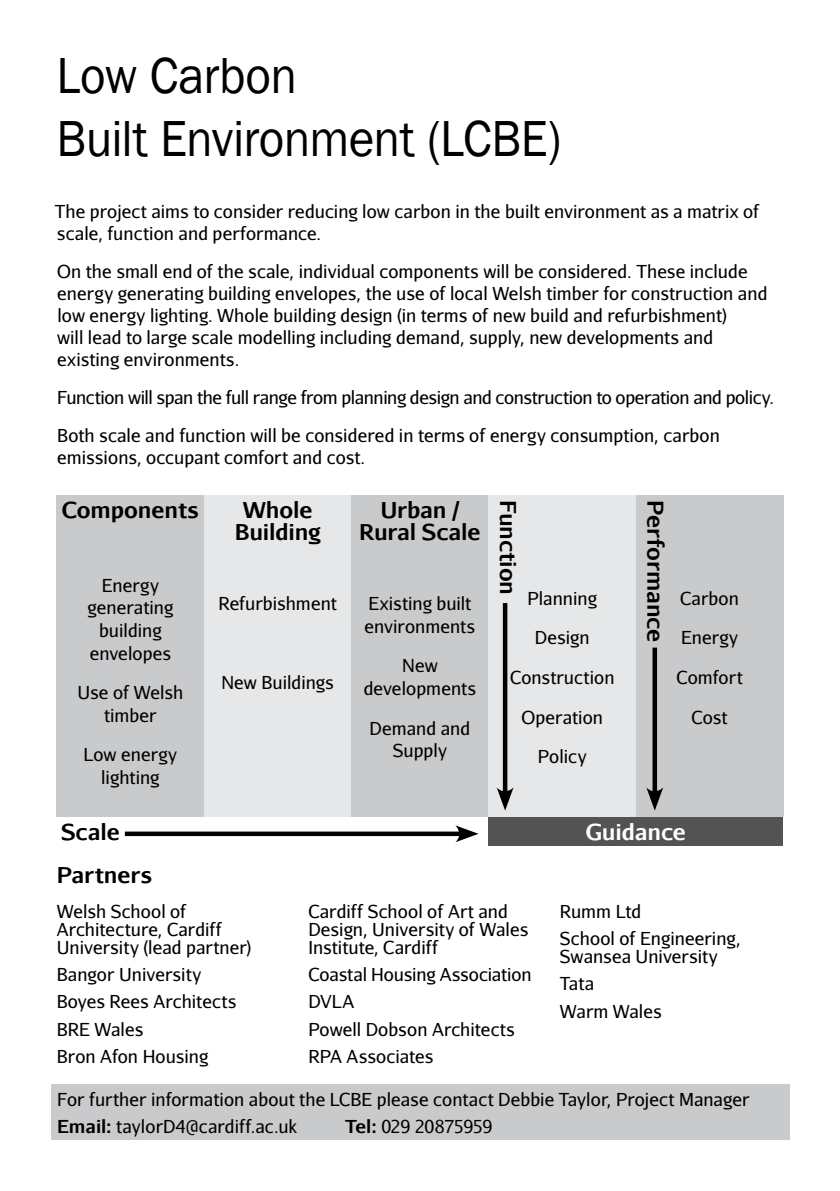
<style>
.page{position:relative;width:840px;height:1191px;background:#fff}
.page>*{position:absolute;margin:0;border:0;box-sizing:border-box;transform-origin:0 0}
.t1{font:52px/62.4px "Franklin Gothic";letter-spacing:-.015em;color:#000;scale:.94 1}
.t2{font:700 22px/22.6px "Aurulent Sans";letter-spacing:-.005em;color:#000;text-align:center}
.t3{font:700 22px "Aurulent Sans";letter-spacing:-.005em;color:#fff}
.t4{font:18px/27.2px "Aurulent Sans";color:#000}
.s1{font-weight:700}
</style>
<div class="page">
<div style="left:57px;top:495px;width:147px;height:321px;background:#c9cacc"></div>
<div style="left:204px;top:495px;width:147px;height:321px;background:#e6e7e8"></div>
<div style="left:351px;top:495px;width:137px;height:321px;background:#c9cacc"></div>
<div style="left:488px;top:495px;width:147px;height:321px;background:#e6e7e8"></div>
<div style="left:635px;top:495px;width:147px;height:321px;background:#c9cacc"></div>
<div style="left:488px;top:816px;width:294px;height:29px;background:#535353"></div>
<div style="left:125px;top:831px;width:338px;height:5px;background:#000"></div>
<svg style="left:455px;top:825px;width:23px;height:17px"></svg>
<div style="left:502px;top:603px;width:5px;height:193px;background:#000"></div>
<svg style="left:496px;top:787px;width:17px;height:23px"></svg>
<svg style="left:652px;top:647px;width:4px;height:140px"></svg>
<svg style="left:646px;top:787px;width:16px;height:23px"></svg>
<div style="left:51px;top:1084px;width:738px;height:56px;background:#c9cacc"></div>
<h1 class="t1" style="left:57px;top:46px;width:538px">Low Carbon<br>Built Environment (LCBE)</h1>
<p class="t4" style="left:55px;top:200px;width:705px;line-height:21.8px">The project aims to consider reducing low carbon in the built environment as a matrix of scale, function and performance.</p>
<p class="t4" style="left:57px;top:260px;width:711px;line-height:21.8px">On the small end of the scale, individual components will be considered. These include energy generating building envelopes, the use of local Welsh timber for construction and low energy lighting. Whole building design (in terms of new build and refurbishment)<br>will lead to large scale modelling including demand, supply, new developments and existing environments.</p>
<p class="t4" style="left:57px;top:377px;width:718px;line-height:38.2px">Function will span the full range from planning design and construction to operation and policy.<br>Both scale and function will be considered in terms of energy consumption, carbon</p>
<p class="t4" style="left:57px;top:443px;width:309px">emissions, occupant comfort and cost.</p>
<p class="t2" style="left:62px;top:496px;width:139px">Components</p>
<p class="t4" style="left:87px;top:573px;width:87px;line-height:22.6px;text-align:center">Energy generating building envelopes</p>
<p class="t4" style="left:77px;top:681px;width:107px;line-height:22.6px;text-align:center">Use of Welsh timber</p>
<p class="t4" style="left:84px;top:743px;width:95px;line-height:22.6px;text-align:center">Low energy lighting</p>
<p class="t2" style="left:234px;top:496px;width:87px">Whole<br>Building</p>
<p class="t4" style="left:218px;top:589px;width:120px">Refurbishment</p>
<p class="t4" style="left:221px;top:668px;width:114px">New Buildings</p>
<p class="t2" style="left:359px;top:496px;width:123px">Urban /<br>Rural Scale</p>
<p class="t4" style="left:364px;top:591px;width:112px;line-height:22.6px">Existing built environments</p>
<p class="t4" style="left:363px;top:654px;width:114px;line-height:22.6px;text-align:center">New developments</p>
<p class="t4" style="left:369px;top:716px;width:102px;line-height:22.6px;text-align:center">Demand and<br>Supply</p>
<p class="t2" style="left:521px;top:500px;width:97px;rotate:90deg">Function</p>
<p class="t2" style="left:668px;top:500px;width:144px;rotate:90deg">Performance</p>
<p class="t4" style="left:527px;top:584px;width:71px">Planning</p>
<p class="t4" style="left:534px;top:623px;width:56px">Design</p>
<p class="t4" style="left:509px;top:663px;width:106px">Construction</p>
<p class="t4" style="left:521px;top:703px;width:83px">Operation</p>
<p class="t4" style="left:537px;top:742px;width:50px">Policy</p>
<p class="t4" style="left:679px;top:584px;width:60px">Carbon</p>
<p class="t4" style="left:680px;top:623px;width:59px">Energy</p>
<p class="t4" style="left:676px;top:663px;width:68px">Comfort</p>
<p class="t4" style="left:691px;top:703px;width:38px">Cost</p>
<p class="t2" style="left:61px;top:818px;width:60px">Scale</p>
<p class="t3" style="left:585px;top:815px;width:102px">Guidance</p>
<p class="t2" style="left:57px;top:861px;width:97px">Partners</p>
<p class="t4" style="left:57px;top:901px;width:196px;line-height:18px">Welsh School of<br>Architecture, Cardiff<br>University (lead partner)</p>
<p class="t4" style="left:57px;top:960px;width:181px">Bangor University<br>Boyes Rees Architects<br>BRE Wales<br>Bron Afon Housing</p>
<p class="t4" style="left:308px;top:901px;width:221px;line-height:18px">Cardiff School of Art and<br>Design, University of Wales<br>Institute, Cardiff</p>
<p class="t4" style="left:308px;top:960px;width:225px">Coastal Housing Association<br>DVLA<br>Powell Dobson Architects<br>RPA Associates</p>
<p class="t4" style="left:559px;top:897px;width:182px">Rumm Ltd<br>School of Engineering,</p>
<p class="t4" style="left:559px;top:942px;width:159px">Swansea University<br>Tata<br>Warm Wales</p>
<p class="t4" style="left:57px;top:1085px;width:693px">For further information about the LCBE please contact Debbie Taylor, Project Manager<br><span class="s1">Email:</span> taylorD4@cardiff.ac.uk</p>
<p class="t4" style="left:345px;top:1112px;width:149px"><span class="s1">Tel:</span> 029 20875959</p>
</div>
